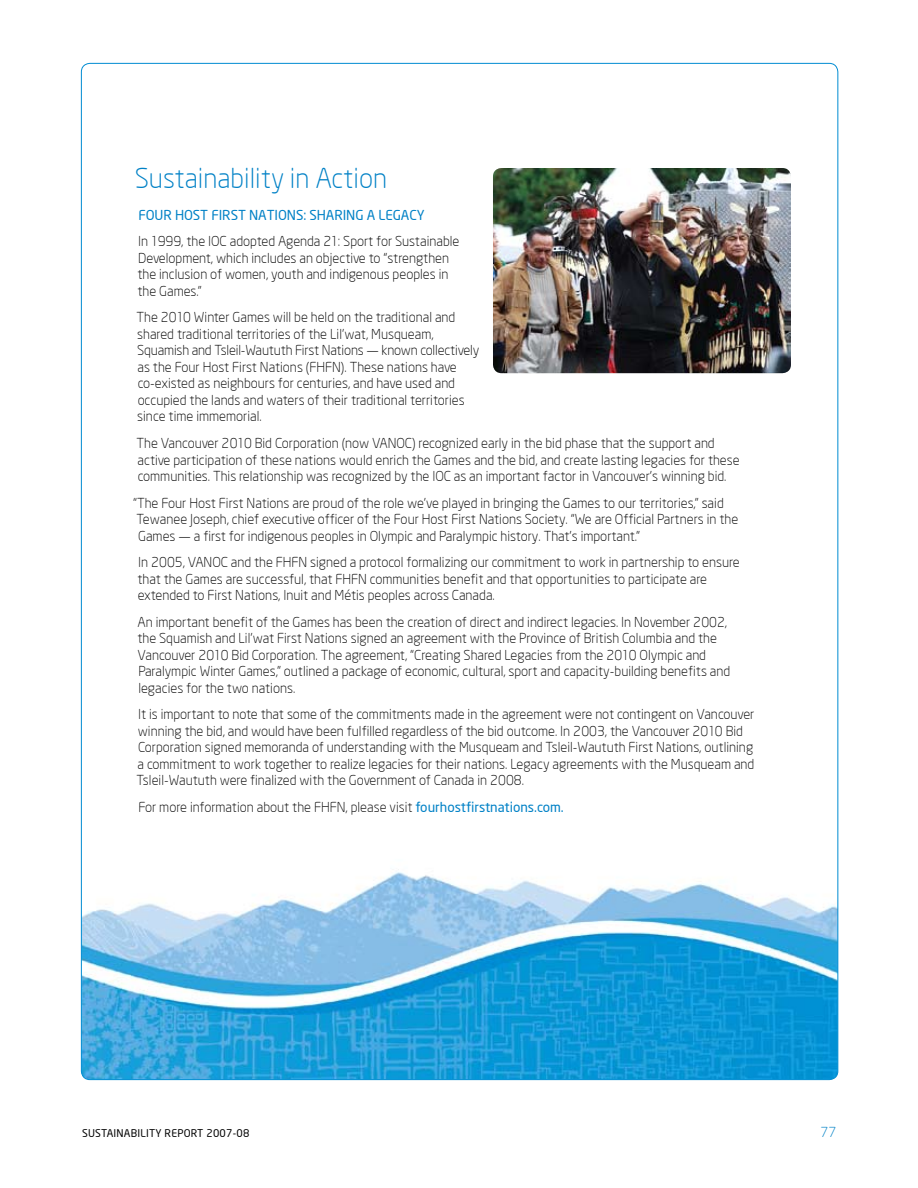
<style>
.page{position:relative;width:918px;height:1188px;background:#fff}
.page>*{position:absolute;margin:0;border:0;box-sizing:border-box;transform-origin:0 0}
.t1{font:300 27px "Neo Sans Two";color:#0081c6}
.t2{font:300 13.5px/16.5px "Neo Sans Two";color:#000}
.t3{font:13.5px "Neo Sans Two";letter-spacing:-.005em;color:#0081c6}
.t4{font:300 13.5px "Neo Sans Two";color:#0081c6}
.t5{font:10.5px "Neo Sans Two";letter-spacing:.02em;color:#000}
.s1{font-weight:400;color:#0081c6}
</style>
<div class="page">
<img style="left:81px;top:869px;width:757px;height:211px">
<img style="left:493px;top:168px;width:298px;height:205px">
<h1 class="t1" style="left:135px;top:162px;width:254px">Sustainability in Action</h1>
<p class="t3" style="left:138px;top:206px;width:17px">FOUR</p>
<p class="t3" style="left:175px;top:206px;width:18px">HOST</p>
<p class="t3" style="left:211px;top:206px;width:15px">FIRST</p>
<p class="t3" style="left:249px;top:206px;width:18px">NATIONS</p>
<p class="t3" style="left:303px;top:206px;width:22px">: SHARING</p>
<p class="t3" style="left:367px;top:206px;width:28px">A LEGAC</p>
<p class="t3" style="left:417px;top:206px;width:9px">Y</p>
<p class="t2" style="left:137px;top:233px;width:324px">In 1999, the IOC adopted Agenda 21: Sport for Sustainable Development, which includes an objective to “strengthen the inclusion of women, youth and indigenous peoples in the Games.”</p>
<p class="t2" style="left:137px;top:309px;width:344px">The 2010 Winter Games will be held on the traditional and shared traditional territories of the Lil’wat, Musqueam, Squamish and Tsleil-Waututh First Nations — known collectively as the Four Host First Nations (FHFN). These nations have co-existed as neighbours for centuries, and have used and occupied the lands and waters of their traditional territories since time immemorial.</p>
<p class="t2" style="left:137px;top:435px;width:605px">The Vancouver 2010 Bid Corporation (now VANOC) recognized early in the bid phase that the support and active participation of these nations would enrich the Games and the bid, and create lasting legacies for these communities. This relationship was recognized by the IOC as an important factor in Vancouver’s winning bid.</p>
<p class="t2" style="left:133px;top:494px;width:607px">“The Four Host First Nations are proud of the role we’ve played in bringing the Games to our territories,” said<br>Tewanee Joseph, chief executive officer of the Four Host First Nations Society. “We are Official Partners in the<br>Games — a first for indigenous peoples in Olympic and Paralympic history. That’s important.”</p>
<p class="t2" style="left:137px;top:554px;width:604px">In 2005, VANOC and the FHFN signed a protocol formalizing our commitment to work in partnership to ensure that the Games are successful, that FHFN communities benefit and that opportunities to participate are extended to First Nations, Inuit and Métis peoples across Canada.</p>
<p class="t2" style="left:137px;top:614px;width:594px">An important benefit of the Games has been the creation of direct and indirect legacies. In November 2002, the Squamish and Lil’wat First Nations signed an agreement with the Province of British Columbia and the Vancouver 2010 Bid Corporation. The agreement, “Creating Shared Legacies from the 2010 Olympic and Paralympic Winter Games,” outlined a package of economic, cultural, sport and capacity-building benefits and legacies for the two nations.</p>
<p class="t2" style="left:137px;top:706px;width:619px">It is important to note that some of the commitments made in the agreement were not contingent on Vancouver winning the bid, and would have been fulfilled regardless of the bid outcome. In 2003, the Vancouver 2010 Bid Corporation signed memoranda of understanding with the Musqueam and Tsleil-Waututh First Nations, outlining a commitment to work together to realize legacies for their nations. Legacy agreements with the Musqueam and Tsleil-Waututh were finalized with the Government of Canada in 2008.</p>
<p class="t2" style="left:138px;top:799px;width:427px">For more information about the FHFN, please visit <span class="s1">FOURHOSTFIRSTNATIONS.COM.</span></p>
<p class="t5" style="left:82px;top:1126px;width:13px">SUSTAINA</p>
<p class="t5" style="left:131px;top:1126px;width:12px">BILIT</p>
<p class="t5" style="left:155px;top:1126px;width:24px">Y REPORT</p>
<p class="t5" style="left:206px;top:1126px;width:44px">2007-08</p>
<p class="t4" style="left:821px;top:1124px;width:17px">77</p>
</div>
